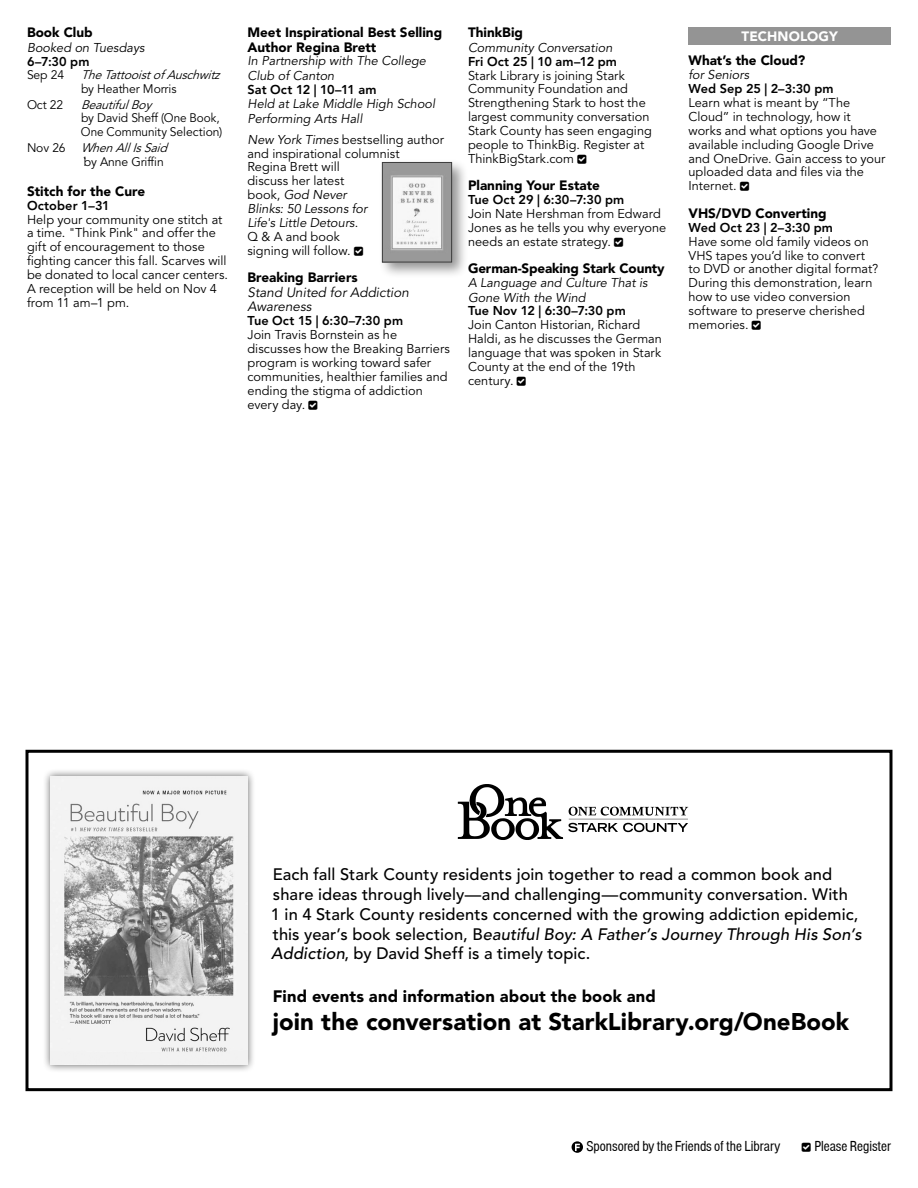
<style>
.page{position:relative;width:918px;height:1188px;background:#fff}
.page>*{position:absolute;margin:0;border:0;box-sizing:border-box;transform-origin:0 0}
.t1{font:900 24px "Avenir LT Std";letter-spacing:.005em;color:#000}
.t2{font:500 16.5px/19.8px "Avenir LT Std";letter-spacing:.005em;color:#000}
.t3{font:900 16.5px "Avenir LT Std";letter-spacing:.01em;color:#000}
.CONTACT_Address{font:15px "Nimbus San Con";letter-spacing:-.005em;color:#000}
.Programs___Title_BLA{font:900 13.5px/14.7px "Avenir LT Std";color:#000}
.Programs___Title_BLA-2{font:italic 13.5px/14.7px "Avenir LT Std";color:#000}
.Month_Header_-_BLACK{font:900 13.5px "Avenir LT Std";letter-spacing:.005em;color:#fff}
.Programs___Descripti{font:12.75px/13.8px "Avenir LT Std";color:#000}
.Programs___Date___Ti{font:800 12.75px "Avenir LT Std";letter-spacing:.005em;color:#000}
.Programs___Title_BLA-3{font:italic 12.75px/14.7px "Avenir LT Std";color:#000}
.Programs___Branch_Na{font:italic 12.75px/14.7px "Avenir LT Std";color:#000}
.Book_Club_Descriptio{font:12.3px/13.5px "Avenir LT Std";letter-spacing:-.01em;color:#000}
.Book_Club_Descriptio-2{font:italic 12.3px/13.5px "Avenir LT Std";letter-spacing:-.01em;color:#000}
.s1{font-style:normal}
.s2{font-style:italic}
.s3{font-weight:900;font-style:normal}
</style>
<div class="page">
<div style="left:688px;top:27px;width:203px;height:18px;background:#949494"></div>
<svg style="left:572px;top:1141px;width:11px;height:12px"></svg>
<div style="left:379px;top:159px;width:90px;height:120px;background:#000;opacity:.42"></div>
<img style="left:384px;top:164px;width:66px;height:96px">
<div style="left:382px;top:162px;width:70px;height:100px;border:1px solid #3d3d3d"></div>
<div style="left:26px;top:750px;width:866px;height:341px;border:3px solid #000"></div>
<div style="left:42px;top:769px;width:214px;height:304px;background:#000;opacity:.62"></div>
<img style="left:50px;top:777px;width:197px;height:288px">
<svg style="left:458px;top:784px;width:230px;height:56px"></svg>
<p class="Programs___Title_BLA" style="left:27px;top:25px;width:67px">Book Club</p>
<p class="Programs___Title_BLA-3" style="left:27px;top:40px;width:119px">Booked on Tuesdays</p>
<p class="Programs___Date___Ti" style="left:27px;top:54px;width:64px">6–7:30 pm</p>
<p class="Book_Club_Descriptio" style="left:27px;top:69px;width:39px">Sep 24</p>
<p class="Book_Club_Descriptio-2" style="left:81px;top:69px;width:143px">The Tattooist of Auschwitz <span class="s1">by Heather Morris</span></p>
<p class="Book_Club_Descriptio" style="left:27px;top:98px;width:38px">Oct 22</p>
<p class="Book_Club_Descriptio" style="left:81px;top:98px;width:143px"><span class="s2">BeautifulBoy<br></span>by David Sheff (One Book,<br>One Community Selection)</p>
<p class="Book_Club_Descriptio" style="left:27px;top:141px;width:141px;text-align:right">N o v 2 6 <span class="s2">When AllIsSaid `</span>by Anne Griffin</p>
<p class="Programs___Title_BLA" style="left:27px;top:184px;width:120px">Stitch for the Cure</p>
<p class="Programs___Date___Ti" style="left:27px;top:198px;width:84px">October 1–31</p>
<p class="Programs___Descripti" style="left:27px;top:213px;width:203px">Help your community one stitch at a time. "Think Pink" and offer the gift of encouragement to those fighting cancer this fall. Scarves will be donated to local cancer centers.<br>A reception will be held on Nov 4 from 11 am–1 pm.</p>
<p class="Programs___Title_BLA" style="left:248px;top:25px;width:196px">Meet Inspirational Best Selling<br>Author Regina Brett</p>
<p class="Programs___Title_BLA-3" style="left:248px;top:54px;width:180px">In Partnership with The College<br>Club of Canton</p>
<p class="Programs___Date___Ti" style="left:248px;top:82px;width:131px">Sat Oct 12 | 10–11 am</p>
<p class="Programs___Branch_Na" style="left:248px;top:97px;width:189px">Held at Lake Middle High School<br>Performing Arts Hall</p>
<p class="Programs___Descripti" style="left:248px;top:133px;width:198px"><span class="s2">New York Times</span> bestselling author and inspirational columnist<br>Regina Brett will<br>discuss her latest<br>book, <span class="s2">God Never<br>Blinks: 50 Lessons for<br>Life's Little Detours</span>.<br>Q &amp; A and book<br>signing will follow.</p>
<p class="Programs___Title_BLA-2" style="left:248px;top:271px;width:163px"><span class="s3">Breaking Barriers<br></span>Stand United for Addiction<br>Awareness</p>
<p class="Programs___Date___Ti" style="left:248px;top:313px;width:157px">Tue Oct 15 | 6:30–7:30 pm</p>
<p class="Programs___Descripti" style="left:248px;top:328px;width:204px">Join Travis Bornstein as he discusses how the Breaking Barriers program is working toward safer communities, healthier families and ending the stigma of addiction every day.</p>
<p class="Programs___Title_BLA" style="left:468px;top:25px;width:57px">ThinkBig</p>
<p class="Programs___Title_BLA-3" style="left:468px;top:40px;width:146px">Community Conversation</p>
<p class="Programs___Date___Ti" style="left:468px;top:54px;width:151px">Fri Oct 25 | 10 am–12 pm</p>
<p class="Programs___Descripti" style="left:468px;top:69px;width:185px">Stark Library is joining Stark<br>Community Foundation and<br>Strengthening Stark to host the largest community conversation<br>Stark County has seen engaging people to ThinkBig. Register at<br>ThinkBigStark.com</p>
<p class="Programs___Title_BLA" style="left:468px;top:178px;width:133px">Planning Your Estate</p>
<p class="Programs___Date___Ti" style="left:468px;top:192px;width:158px">Tue Oct 29 | 6:30–7:30 pm</p>
<p class="Programs___Descripti" style="left:468px;top:207px;width:200px">Join Nate Hershman from Edward<br>Jones as he tells you why everyone needs an estate strategy.</p>
<p class="Programs___Title_BLA" style="left:468px;top:261px;width:198px">German-Speaking Stark County</p>
<p class="Programs___Title_BLA-3" style="left:468px;top:276px;width:181px">A Language and Culture That is<br>Gone With the Wind</p>
<p class="Programs___Date___Ti" style="left:468px;top:303px;width:159px">Tue Nov 12 | 6:30–7:30 pm</p>
<p class="Programs___Descripti" style="left:468px;top:318px;width:195px">Join Canton Historian, Richard<br>Haldi, as he discusses the German language that was spoken in Stark<br>County at the end of the 19th century.</p>
<p class="Month_Header_-_BLACK" style="left:742px;top:28px;width:98px">TECHNOLOGY</p>
<p class="Programs___Title_BLA" style="left:688px;top:53px;width:118px">What’s the Cloud?</p>
<p class="Programs___Title_BLA-3" style="left:688px;top:68px;width:62px">for Seniors</p>
<p class="Programs___Date___Ti" style="left:688px;top:81px;width:147px">Wed Sep 25 | 2–3:30 pm</p>
<p class="Programs___Descripti" style="left:688px;top:96px;width:199px">Learn what is meant by “The<br>Cloud” in technology, how it works and what options you have available including Google Drive and OneDrive. Gain access to your uploaded data and files via the<br>Internet.</p>
<p class="Programs___Title_BLA" style="left:688px;top:206px;width:140px">VHS/DVD Converting</p>
<p class="Programs___Date___Ti" style="left:688px;top:220px;width:146px">Wed Oct 23 | 2–3:30 pm</p>
<p class="Programs___Descripti" style="left:688px;top:235px;width:191px">Have some old family videos on<br>VHS tapes you’d like to convert to DVD or another digital format?<br>During this demonstration, learn how to use video conversion software to preserve cherished memories.</p>
<p class="t2" style="left:271px;top:865px;width:592px">Each fall Stark County residents join together to read a common book and share ideas through lively—and challenging—community conversation. With<br>1 in 4 Stark County residents concerned with the growing addiction epidemic, this year’s book selection, B<span class="s2">eautiful Boy: A Father’s Journey Through His Son’s Addiction</span>, by David Sheff is a timely topic.</p>
<p class="t3" style="left:273px;top:986px;width:384px">Find events and information about the book and</p>
<p class="t1" style="left:273px;top:1008px;width:578px">join the conversation at StarkLibrary.org/OneBook</p>
<p class="CONTACT_Address" style="left:587px;top:1138px;width:195px">Sponsored by the Friends of the Library</p>
<p class="CONTACT_Address" style="left:814px;top:1138px;width:78px">Please Register</p>
</div>
